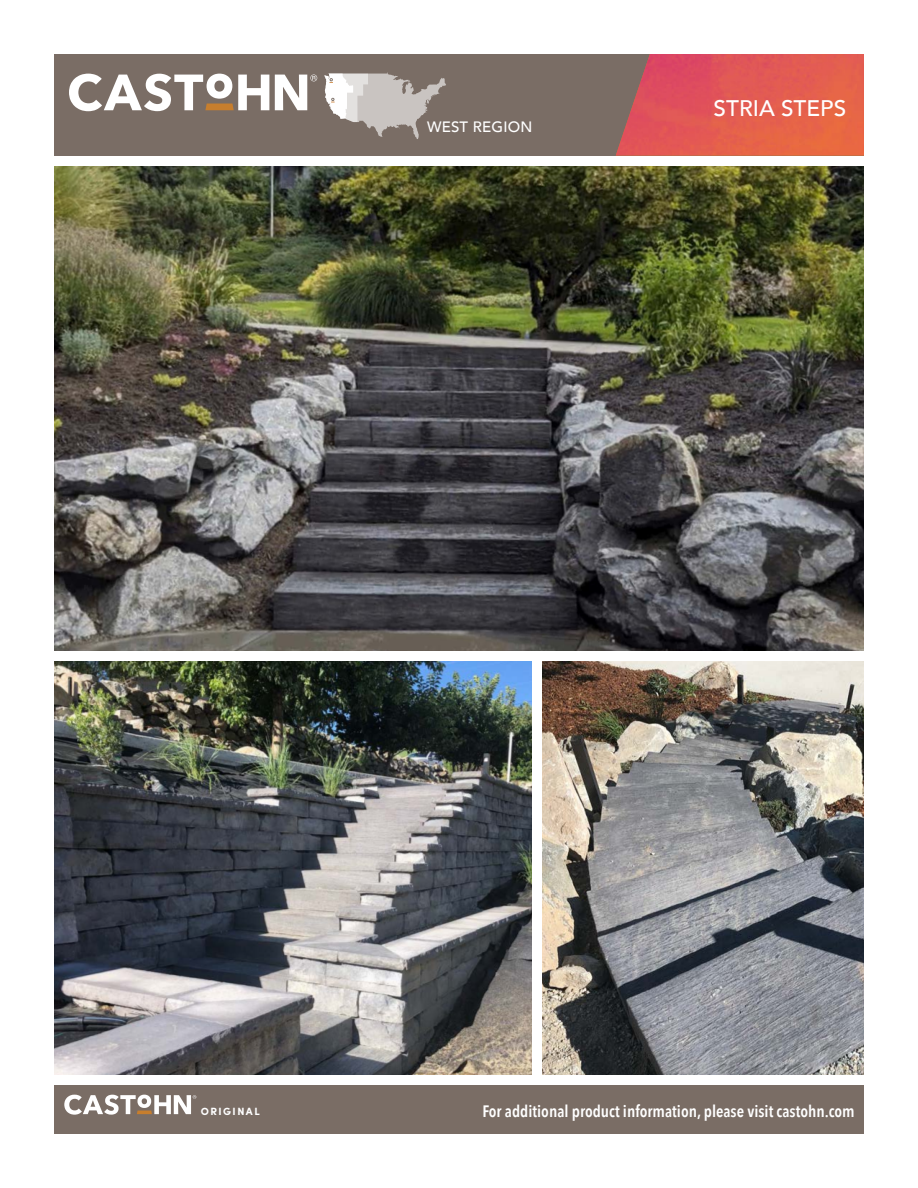
<style>
.page{position:relative;width:918px;height:1188px;background:#fff}
.page>*{position:absolute;margin:0;border:0;box-sizing:border-box;transform-origin:0 0}
.t1{font:500 22.5px "Avenir";color:#fff}
.t2{font:600 16.5px "Avenir Next Condensed";color:#fff}
.t3{font:500 15px "Avenir";letter-spacing:.015em;color:#fff}
.t4{font:700 10.5px "Sofia Pro";letter-spacing:.14em;color:#fff}
</style>
<div class="page">
<div style="left:54px;top:54px;width:810px;height:102px;background:#7a6d65"></div>
<img style="left:616px;top:54px;width:248px;height:102px">
<img style="left:54px;top:167px;width:810px;height:483px">
<img style="left:542px;top:661px;width:322px;height:414px">
<svg style="left:69px;top:74px;width:200px;height:37px"></svg>
<svg style="left:275px;top:75px;width:42px;height:35px"></svg>
<img style="left:54px;top:661px;width:477px;height:414px">
<div style="left:54px;top:1086px;width:810px;height:48px;background:#7a6d65"></div>
<svg style="left:64px;top:1095px;width:132px;height:20px"></svg>
<svg style="left:325px;top:72px;width:121px;height:67px"></svg>
<p class="t3" style="left:427px;top:113px;width:107px">WEST REGION</p>
<p class="t1" style="left:714px;top:89px;width:134px">STRIA STEPS</p>
<p class="t4" style="left:201px;top:1103px;width:60px">ORIGINAL</p>
<p class="t2" style="left:482px;top:1101px;width:374px">For additional product information, please visit castohn.com</p>
</div>
